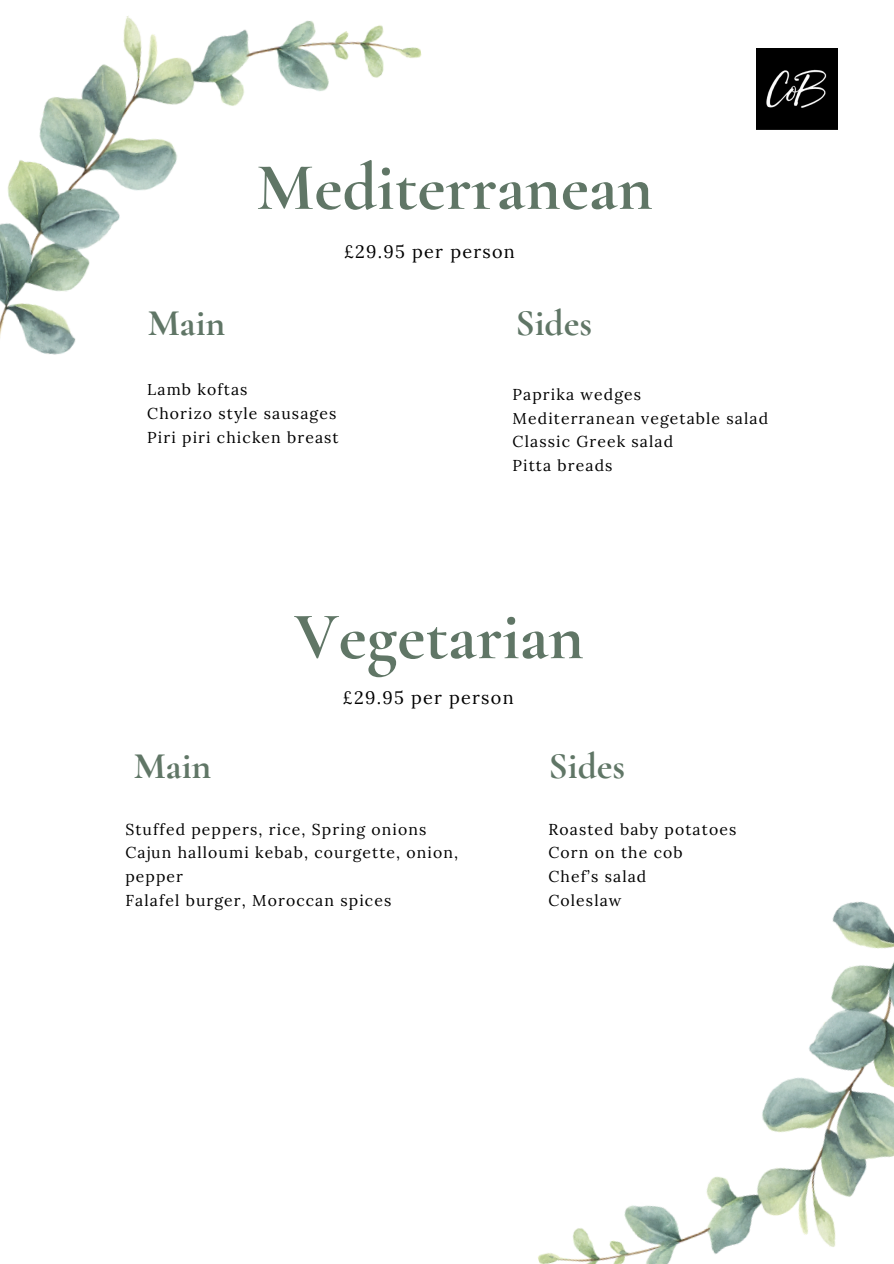
<style>
.page{position:relative;width:894px;height:1264px;background:#fff}
.page>*{position:absolute;margin:0;border:0;box-sizing:border-box;transform-origin:0 0}
.t1{font:700 67.5px "Cormorant Garamond";color:#607666}
.t2{font:700 37.5px "Cormorant Garamond";color:#607666}
.t3{font:18px "Lora";letter-spacing:.07em;color:#000}
.t4{font:15.75px "Lora";letter-spacing:.07em;color:#000}
</style>
<div class="page">
<img style="left:756px;top:49px;width:81px;height:81px">
<img style="left:538px;top:901px;width:355px;height:362px">
<img style="left:0;top:16px;width:422px;height:339px">
<svg style="left:542px;top:901px;width:201px;height:12px"></svg>
<h2 class="t2" style="left:148px;top:301px;width:79px">Main</h2>
<h1 class="t1" style="left:256px;top:146px;width:398px">Mediterranean</h1>
<p class="t3" style="left:344px;top:239px;width:172px">£29.95 per person</p>
<p class="t2" style="left:515px;top:301px;width:78px">Sides</p>
<p class="t4" style="left:147px;top:379px;width:102px">Lamb koftas</p>
<p class="t4" style="left:147px;top:403px;width:190px">Chorizo style sausages</p>
<p class="t4" style="left:147px;top:427px;width:193px">Piri piri chicken breast</p>
<p class="t4" style="left:512px;top:384px;width:130px">Paprika wedges</p>
<p class="t4" style="left:512px;top:408px;width:257px">Mediterranean vegetable salad</p>
<p class="t4" style="left:512px;top:431px;width:162px">Classic Greek salad</p>
<h1 class="t4" style="left:512px;top:455px;width:101px">Pitta breads</h1>
<p class="t1" style="left:294px;top:596px;width:291px">Vegetarian</p>
<h2 class="t3" style="left:343px;top:686px;width:172px">£29.95 per person</h2>
<h2 class="t2" style="left:134px;top:743px;width:79px">Main</h2>
<p class="t2" style="left:548px;top:743px;width:78px">Sides</p>
<p class="t4" style="left:125px;top:819px;width:302px">Stuffed peppers, rice, Spring onions</p>
<p class="t4" style="left:125px;top:842px;width:334px">Cajun halloumi kebab, courgette, onion,</p>
<p class="t4" style="left:125px;top:866px;width:59px">pepper</p>
<p class="t4" style="left:125px;top:889px;width:267px">Falafel burger, Moroccan spices</p>
<p class="t4" style="left:548px;top:819px;width:189px">Roasted baby potatoes</p>
<p class="t4" style="left:548px;top:842px;width:136px">Corn on the cob</p>
<p class="t4" style="left:548px;top:866px;width:99px">Chef’s salad</p>
<p class="t4" style="left:548px;top:889px;width:75px">Coleslaw</p>
</div>
